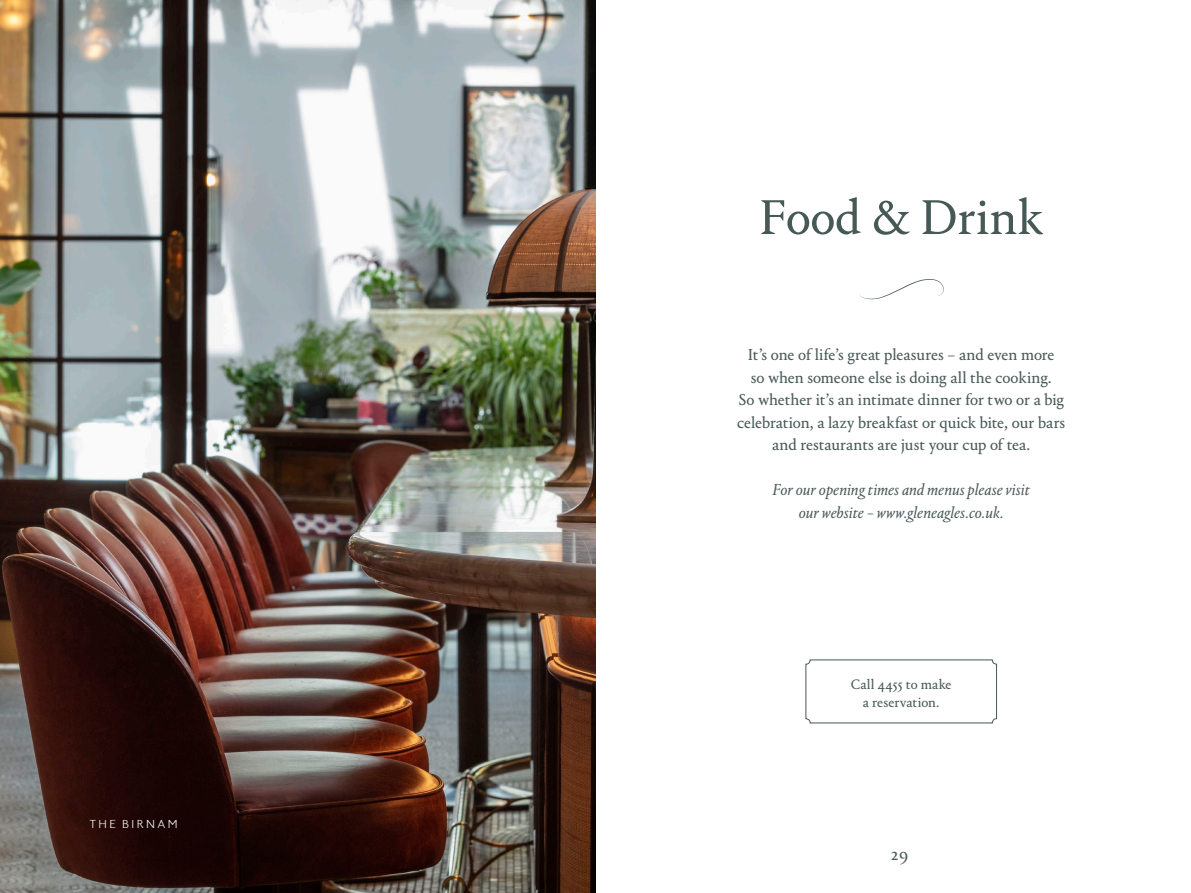
<style>
.page{position:relative;width:1191px;height:893px;background:#fff}
.page>*{position:absolute;margin:0;border:0;box-sizing:border-box;transform-origin:0 0}
.t1{font:51px "Portrait Text";color:#475957}
.t2{font:18px "Portrait Text";color:#475957}
.t3{font:16.5px/22.5px "Portrait Text";letter-spacing:-.01em;color:#475957;text-align:center}
.t4{font:italic 16.5px/22.5px "Portrait Text";letter-spacing:-.005em;color:#475957;text-align:center}
.t5{font:14.25px/18px "Portrait Text";color:#475957;text-align:center}
.t6{font:300 12px "Johnston ITC";letter-spacing:.195em;color:#fff}
</style>
<div class="page">
<svg style="left:859px;top:279px;width:85px;height:20px"></svg>
<div style="left:805px;top:659px;width:192px;height:64px;border:1px solid #475957;border-radius:4px"></div>
<img style="left:0;top:0;width:595px;height:893px">
<p class="t6" style="left:89px;top:817px;width:90px">THE BIRNAM</p>
<h1 class="t1" style="left:759px;top:181px;width:286px">Food &amp; Drink</h1>
<p class="t3" style="left:737px;top:343px;width:330px">It’s one of life’s great pleasures – and even more<br>so when someone else is doing all the cooking.<br>So whether it’s an intimate dinner for two or a big celebration, a lazy breakfast or quick bite, our bars and restaurants are just your cup of tea.</p>
<p class="t4" style="left:772px;top:478px;width:259px">For our opening times and menus please visit our website – www.gleneagles.co.uk.</p>
<p class="t5" style="left:850px;top:674px;width:102px">Call 4455 to make a reservation.</p>
<p class="t2" style="left:891px;top:841px;width:19px">29</p>
</div>
